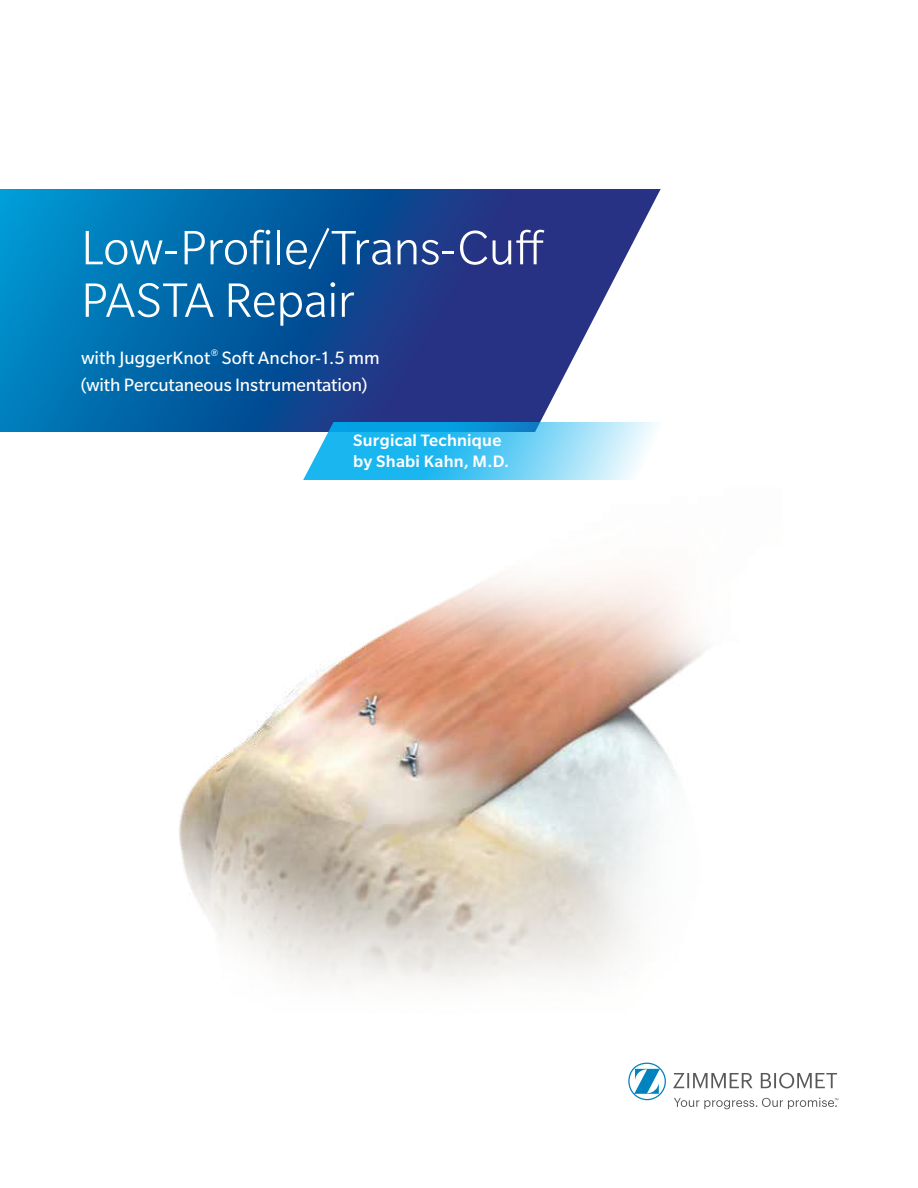
<style>
.page{position:relative;width:918px;height:1188px;background:#fff}
.page>*{position:absolute;margin:0;border:0;box-sizing:border-box;transform-origin:0 0}
.t1{font:300 52.5px/52.5px "Slate Pro";letter-spacing:-.005em;color:#fff}
.t2{font:19.5px/27px "Slate Pro";letter-spacing:-.005em;color:#fff}
.t3{font:500 18px/21px "Slate Pro";letter-spacing:.015em;color:#fff}
</style>
<div class="page">
<img style="left:179px;top:576px;width:597px;height:513px">
<svg style="left:0;top:189px;width:661px;height:243px;background:#2463a5"></svg>
<svg style="left:673px;top:1073px;width:164px;height:15px"></svg>
<svg style="left:628px;top:1063px;width:38px;height:37px"></svg>
<svg style="left:674px;top:1098px;width:164px;height:11px"></svg>
<svg style="left:298px;top:422px;width:363px;height:57px;background:#64c9f1"></svg>
<h1 class="t1" style="left:81px;top:221px;width:465px">Low-Profile/Trans-Cuff<br>PASTA Repair</h1>
<p class="t2" style="left:81px;top:344px;width:300px">with JuggerKnot<sup>®</sup> Soft Anchor-1.5 mm (with Percutaneous Instrumentation)</p>
<p class="t3" style="left:353px;top:430px;width:157px">Surgical Technique by Shabi Kahn, M.D.</p>
</div>
